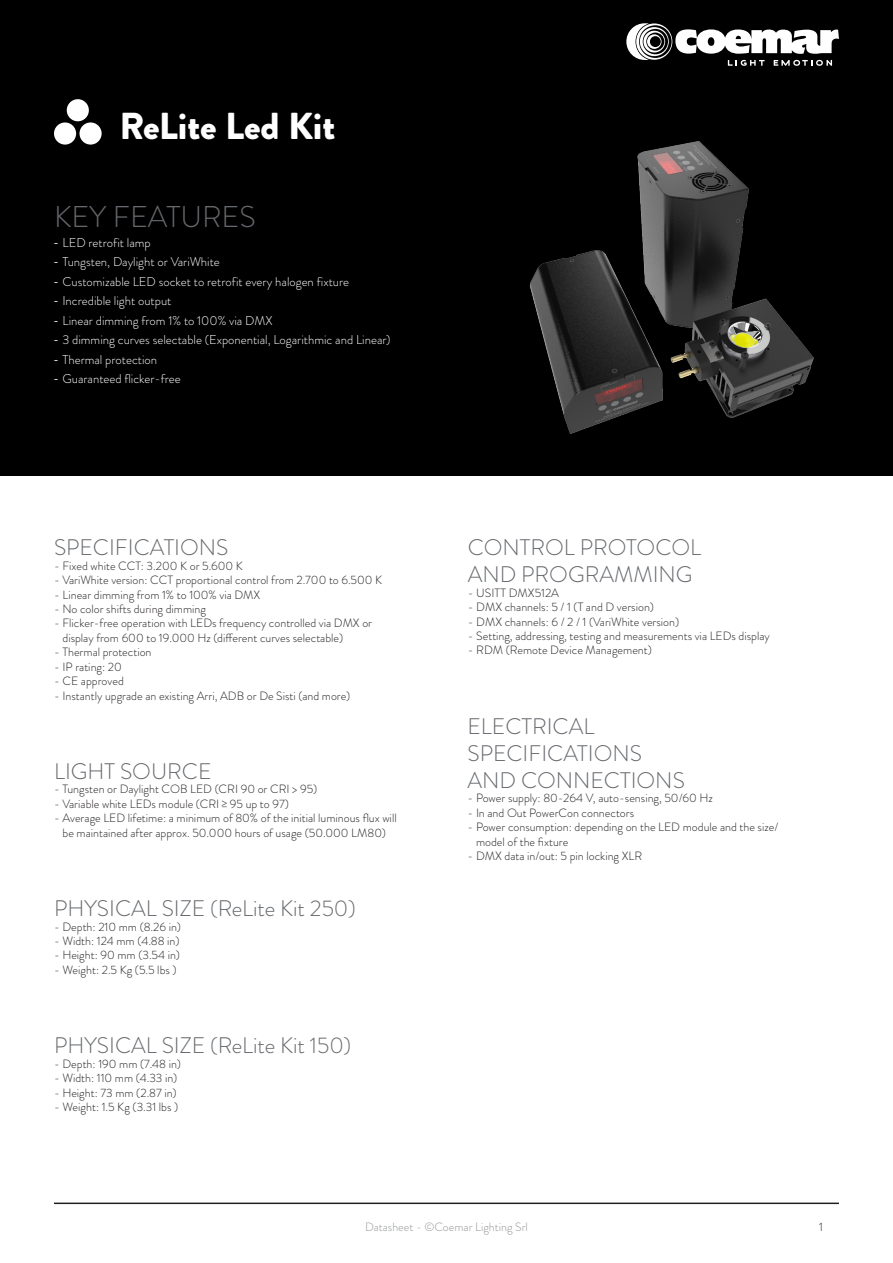
<style>
.page{position:relative;width:893px;height:1263px;background:#fff}
.page>*{position:absolute;margin:0;border:0;box-sizing:border-box;transform-origin:0 0}
.t1{font:900 37.5px "Brandon Grotesque";color:#fff}
.t2{font:300 30px "Brandon Grotesque";color:#65686c}
.t3{font:300 22.5px "Brandon Grotesque";color:#65686c}
.t4{font:300 12.75px "Brandon Grotesque";color:#fff}
.t5{font:300 12px/14.4px "Brandon Grotesque";color:#231f20}
.t6{font:300 12px "Brandon Grotesque";color:#939598}
.s1{font-family:"Myriad Pro";font-weight:400}
</style>
<div class="page">
<hr style="left:54px;top:1202px;width:785px;height:2px;background:#231f20">
<div style="left:0;top:0;width:893px;height:475px;background:#000"></div>
<svg style="left:626px;top:23px;width:213px;height:43px"></svg>
<div style="left:67px;top:99px;width:22px;height:22px;background:#fff;border-radius:50%"></div>
<div style="left:80px;top:122px;width:22px;height:23px;background:#fff;border-radius:50%"></div>
<div style="left:54px;top:122px;width:22px;height:23px;background:#fff;border-radius:50%"></div>
<img style="left:529px;top:141px;width:285px;height:293px">
<p class="t1" style="left:119px;top:100px;width:217px">ReLite Led Kit</p>
<p class="t2" style="left:54px;top:196px;width:203px">KEY FEATURES</p>
<p class="t4" style="left:54px;top:234px;width:98px"><span class="s1">-</span> LED retrofit lamp</p>
<p class="t4" style="left:54px;top:253px;width:167px"><span class="s1">-</span> Tungsten, Daylight or VariWhite</p>
<p class="t4" style="left:54px;top:273px;width:297px"><span class="s1">-</span> Customizable LED socket to retrofit every halogen fixture</p>
<p class="t4" style="left:54px;top:292px;width:119px"><span class="s1">-</span> Incredible light output</p>
<p class="t4" style="left:54px;top:312px;width:220px"><span class="s1">-</span> Linear dimming from 1% to 100% via DMX</p>
<p class="t4" style="left:54px;top:331px;width:338px"><span class="s1">-</span> 3 dimming curves selectable (Exponential, Logarithmic and Linear)</p>
<p class="t4" style="left:54px;top:351px;width:105px"><span class="s1">-</span> Thermal protection</p>
<p class="t4" style="left:54px;top:370px;width:128px"><span class="s1">-</span> Guaranteed flicker-free</p>
<p class="t3" style="left:54px;top:532px;width:176px">SPECIFICATIONS</p>
<p class="t5" style="left:54px;top:559px;width:190px">- Fixed white CCT: 3.200 K or 5.600 K</p>
<p class="t5" style="left:54px;top:573px;width:330px">- VariWhite version: CCT proportional control from 2.700 to 6.500 K</p>
<p class="t5" style="left:54px;top:587px;width:208px">- Linear dimming from 1% to 100% via DMX</p>
<p class="t5" style="left:54px;top:602px;width:154px">- No color shifts during dimming</p>
<p class="t5" style="left:63px;top:616px;width:311px;text-indent:-9px">- Flicker-free operation with LEDs frequency controlled via DMX or display from 600 to 19.000 Hz (different curves selectable)</p>
<p class="t5" style="left:54px;top:645px;width:99px">- Thermal protection</p>
<p class="t5" style="left:54px;top:659px;width:69px">- IP rating: 20</p>
<p class="t5" style="left:54px;top:674px;width:71px">- CE approved</p>
<p class="t5" style="left:54px;top:688px;width:298px">- Instantly upgrade an existing Arri, ADB or De Sisti (and more)</p>
<p class="t3" style="left:54px;top:756px;width:159px">LIGHT SOURCE</p>
<p class="t5" style="left:54px;top:782px;width:265px">- Tungsten or Daylight COB LED (CRI 90 or CRI &gt; 95)</p>
<p class="t5" style="left:54px;top:796px;width:236px">- Variable white LEDs module (CRI ≥ 95 up to 97)</p>
<p class="t5" style="left:54px;top:811px;width:344px;text-align:center">- Average LED lifetime: a minimum of 80% of the initial luminous flux will be maintained after approx. 50.000 hours of usage (50.000 LM80)</p>
<p class="t3" style="left:54px;top:893px;width:303px">PHYSICAL SIZE (ReLite Kit 250)</p>
<p class="t5" style="left:54px;top:919px;width:129px">- Depth: 210 mm (8.26 in)</p>
<p class="t5" style="left:54px;top:934px;width:127px">- Width: 124 mm (4.88 in)</p>
<p class="t5" style="left:54px;top:948px;width:127px">- Height: 90 mm (3.54 in)</p>
<p class="t5" style="left:54px;top:962px;width:124px">- Weight: 2.5 Kg (5.5 lbs )</p>
<p class="t3" style="left:54px;top:1030px;width:299px">PHYSICAL SIZE (ReLite Kit 150)</p>
<p class="t5" style="left:54px;top:1056px;width:128px">- Depth: 190 mm (7.48 in)</p>
<p class="t5" style="left:54px;top:1071px;width:125px">- Width: 110 mm (4.33 in)</p>
<p class="t5" style="left:54px;top:1085px;width:124px">- Height: 73 mm (2.87 in)</p>
<p class="t5" style="left:54px;top:1100px;width:126px">- Weight: 1.5 Kg (3.31 lbs )</p>
<p class="t3" style="left:468px;top:532px;width:235px">CONTROL PROTOCOL</p>
<p class="t3" style="left:468px;top:559px;width:226px">AND PROGRAMMING</p>
<p class="t5" style="left:468px;top:586px;width:93px">- USITT DMX512A</p>
<p class="t5" style="left:468px;top:600px;width:188px">- DMX channels: 5 / 1 (T and D version)</p>
<p class="t5" style="left:468px;top:614px;width:213px">- DMX channels: 6 / 2 / 1 (VariWhite version)</p>
<p class="t5" style="left:468px;top:629px;width:304px">- Setting, addressing, testing and measurements via LEDs display</p>
<p class="t5" style="left:468px;top:643px;width:186px">- RDM (Remote Device Management)</p>
<p class="t3" style="left:467px;top:711px;width:128px">ELECTRICAL</p>
<p class="t3" style="left:467px;top:738px;width:176px">SPECIFICATIONS</p>
<p class="t3" style="left:467px;top:765px;width:219px">AND CONNECTIONS</p>
<p class="t5" style="left:467px;top:791px;width:247px">- Power supply: 80-264 V, auto-sensing, 50/60 Hz</p>
<p class="t5" style="left:467px;top:805px;width:168px">- In and Out PowerCon connectors</p>
<p class="t5" style="left:476px;top:820px;width:304px;text-indent:-9px">- Power consumption: depending on the LED module and the size/ model of the fixture</p>
<p class="t5" style="left:467px;top:849px;width:176px">- DMX data in/out: 5 pin locking XLR</p>
<p class="t6" style="left:365px;top:1218px;width:164px">Datasheet - ©Coemar Lighting Srl</p>
<p class="t5" style="left:819px;top:1219px;width:5px">1</p>
</div>
